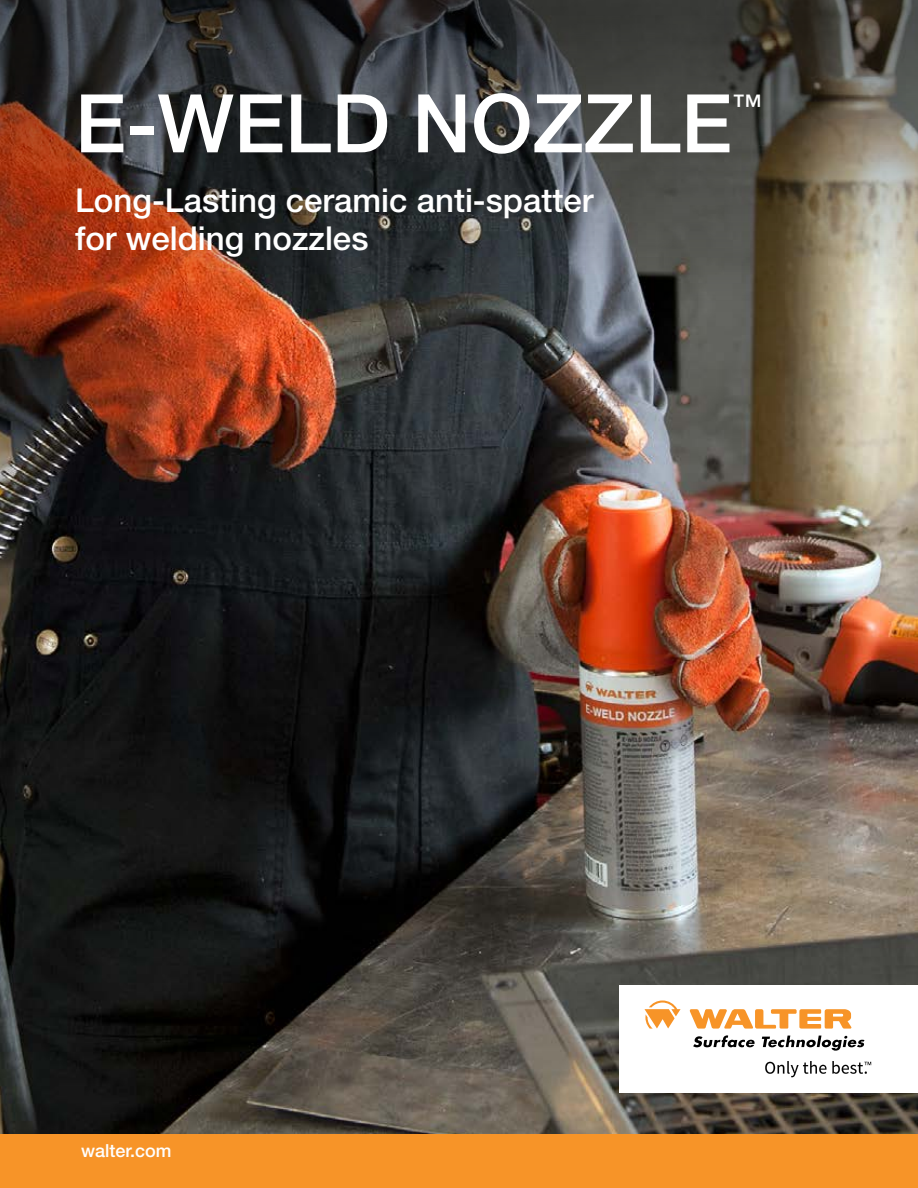
<style>
.page{position:relative;width:918px;height:1188px;background:#fff}
.page>*{position:absolute;margin:0;border:0;box-sizing:border-box;transform-origin:0 0}
.t1{font:500 81px "Helvetica Neue LT Std";color:#fff}
.t2{font:500 33px/37.5px "Helvetica Neue LT Std";color:#fff}
.t3{font:500 30px "Helvetica Neue LT Std";color:#fff}
.t4{font:500 18px "Helvetica Neue LT Std";color:#fff}
</style>
<div class="page">
<img style="left:0;top:316px;width:918px;height:818px">
<img style="left:0;top:0;width:918px;height:316px">
<div style="left:0;top:1134px;width:918px;height:54px;background:#f79428"></div>
<div style="left:620px;top:985px;width:298px;height:108px;background:#fff"></div>
<svg style="left:645px;top:1001px;width:36px;height:28px"></svg>
<svg style="left:690px;top:1009px;width:162px;height:20px"></svg>
<svg style="left:693px;top:1035px;width:62px;height:12px"></svg>
<svg style="left:762px;top:1036px;width:103px;height:15px"></svg>
<svg style="left:765px;top:1061px;width:61px;height:16px"></svg>
<svg style="left:832px;top:1061px;width:39px;height:13px"></svg>
<h1 class="t1" style="left:75px;top:75px;width:659px">E-WELD NOZZLE</h1>
<p class="t3" style="left:732px;top:88px;width:31px">™</p>
<p class="t2" style="left:75px;top:182px;width:520px">Long-Lasting ceramic anti-spatter for welding nozzles</p>
<p class="t4" style="left:81px;top:1140px;width:92px">walter.com</p>
</div>
